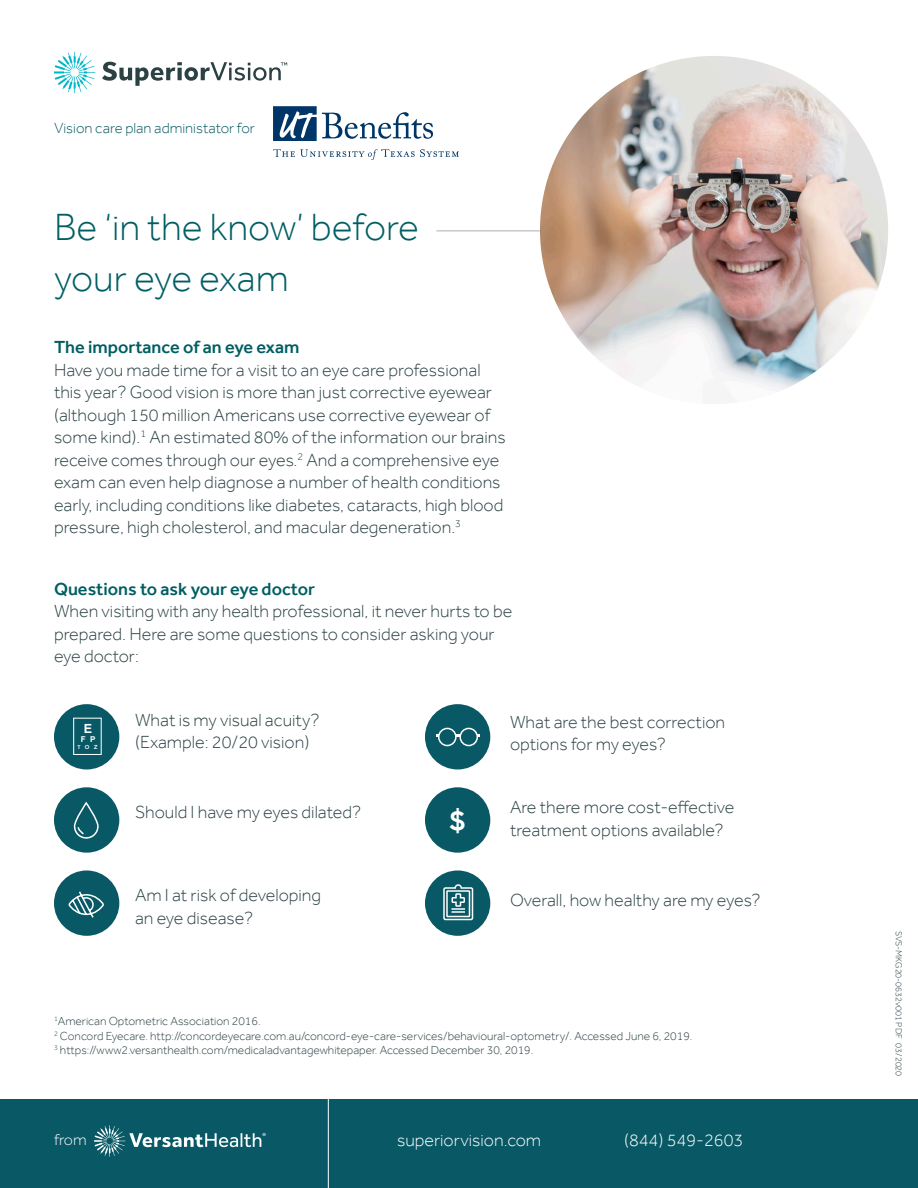
<style>
.page{position:relative;width:918px;height:1188px;background:#fff}
.page>*{position:absolute;margin:0;border:0;box-sizing:border-box;transform-origin:0 0}
.t1{font:300 39px/51px "Effra";color:#005e63}
.t2{font:500 30px "Effra";color:#fff}
.t3{font:300 18px/22.5px "Effra";color:#2b4144}
.t4{font:500 18px "Effra";color:#005e63}
.t5{font:300 18px "Effra";color:#fff}
.t6{font:300 16.05px "Effra";color:#fff}
.t7{font:300 15px "Effra";color:#085965}
.t8{font:700 12.6px "Arial";color:#fff}
.t9{font:300 12px "Effra";color:#2b4144}
.t10{font:300 9px "Effra";color:#2b4144}
.t11{font:700 8.1px "Arial";color:#fff}
.t12{font:500 6px "Effra";color:#fff}
.t13{font:700 5.1px "Arial";color:#fff}
</style>
<div class="page">
<div style="left:0;top:1099px;width:918px;height:89px;background:#085965"></div>
<hr style="left:436px;top:231px;width:277px;height:1px;background:#abafae">
<img style="left:540px;top:56px;width:348px;height:348px;border-radius:174px">
<svg style="left:54px;top:52px;width:41px;height:41px"></svg>
<svg style="left:102px;top:62px;width:185px;height:24px"></svg>
<svg style="left:94px;top:1125px;width:172px;height:32px"></svg>
<div style="left:425px;top:787px;width:65px;height:66px;background:#085965;border-radius:50%"></div>
<div style="left:54px;top:704px;width:65px;height:66px;background:#085965;border-radius:50%"></div>
<div style="left:73px;top:718px;width:29px;height:37px;border:1px solid #fff"></div>
<div style="left:425px;top:704px;width:65px;height:66px;background:#085965;border-radius:50%"></div>
<hr style="left:436px;top:734px;width:44px;height:2px;background:#fff">
<div style="left:439px;top:728px;width:17px;height:18px;background:#085965;border-radius:50%"></div>
<div style="left:438px;top:728px;width:19px;height:18px;border:2px solid #fff;border-radius:50%"></div>
<div style="left:460px;top:728px;width:17px;height:18px;background:#085965;border-radius:50%"></div>
<div style="left:459px;top:728px;width:19px;height:18px;border:2px solid #fff;border-radius:50%"></div>
<hr style="left:328px;top:1094px;width:1px;height:94px;background:#fff">
<div style="left:54px;top:870px;width:65px;height:66px;background:#085965;border-radius:50%"></div>
<svg style="left:68px;top:891px;width:36px;height:27px"></svg>
<div style="left:425px;top:870px;width:65px;height:66px;background:#085965;border-radius:50%"></div>
<svg style="left:443px;top:884px;width:31px;height:37px"></svg>
<div style="left:54px;top:787px;width:65px;height:66px;background:#085965;border-radius:50%"></div>
<svg style="left:73px;top:803px;width:26px;height:36px"></svg>
<svg style="left:273px;top:106px;width:160px;height:35px"></svg>
<svg style="left:273px;top:149px;width:186px;height:10px"></svg>
<p class="t7" style="left:54px;top:119px;width:202px">Vision care plan administator for</p>
<p class="t1" style="left:54px;top:201px;width:366px">Be ‘in the know’ before your eye exam</p>
<p class="t4" style="left:54px;top:336px;width:247px">The importance of an eye exam</p>
<p class="t3" style="left:54px;top:358px;width:453px">Have you made time for a visit to an eye care professional this year? Good vision is more than just corrective eyewear (although 150 million Americans use corrective eyewear of some kind).<sup>1</sup> An estimated 80% of the information our brains receive comes through our eyes.<sup>2</sup> And a comprehensive eye exam can even help diagnose a number of health conditions early, including conditions like diabetes, cataracts, high blood pressure, high cholesterol, and macular degeneration.<sup>3</sup></p>
<p class="t4" style="left:54px;top:578px;width:263px">Questions to ask your eye doctor</p>
<p class="t3" style="left:54px;top:600px;width:460px">When visiting with any health professional, it never hurts to be prepared. Here are some questions to consider asking your eye doctor:</p>
<p class="t8" style="left:84px;top:720px;width:10px">E</p>
<p class="t11" style="left:81px;top:734px;width:16px">F P</p>
<p class="t12" style="left:85px;top:744px;width:6px">O</p>
<p class="t12" style="left:94px;top:744px;width:5px">Z</p>
<p class="t13" style="left:77px;top:744px;width:5px">T</p>
<p class="t3" style="left:135px;top:708px;width:186px">What is my visual acuity? (Example: 20/20 vision)</p>
<p class="t3" style="left:135px;top:801px;width:228px">Should I have my eyes dilated?</p>
<p class="t3" style="left:135px;top:884px;width:188px">Am I at risk of developing an eye disease?</p>
<p class="t2" style="left:449px;top:802px;width:18px">$</p>
<p class="t3" style="left:510px;top:711px;width:217px">What are the best correction options for my eyes?</p>
<p class="t3" style="left:510px;top:796px;width:226px">Are there more cost-effective treatment options available?</p>
<p class="t3" style="left:510px;top:888px;width:252px">Overall, how healthy are my eyes?</p>
<p class="t9" style="left:54px;top:1014px;width:208px"><sup>1</sup>American Optometric Association 2016.</p>
<p class="t9" style="left:54px;top:1029px;width:640px"><sup>2</sup> Concord Eyecare. http://concordeyecare.com.au/concord-eye-care-services/behavioural-optometry/. Accessed June 6, 2019.</p>
<p class="t9" style="left:54px;top:1043px;width:481px"><sup>3</sup> https://www2.versanthealth.com/medicaladvantagewhitepaper. Accessed December 30, 2019.</p>
<p class="t6" style="left:54px;top:1130px;width:34px">from</p>
<p class="t5" style="left:397px;top:1129px;width:146px">superiorvision.com</p>
<p class="t5" style="left:624px;top:1129px;width:121px">(844) 549-2603</p>
<p class="t10" style="left:904px;top:931px;width:147px;rotate:90deg">SVS-MKG20-0632v001 PDF 03/2020</p>
</div>
